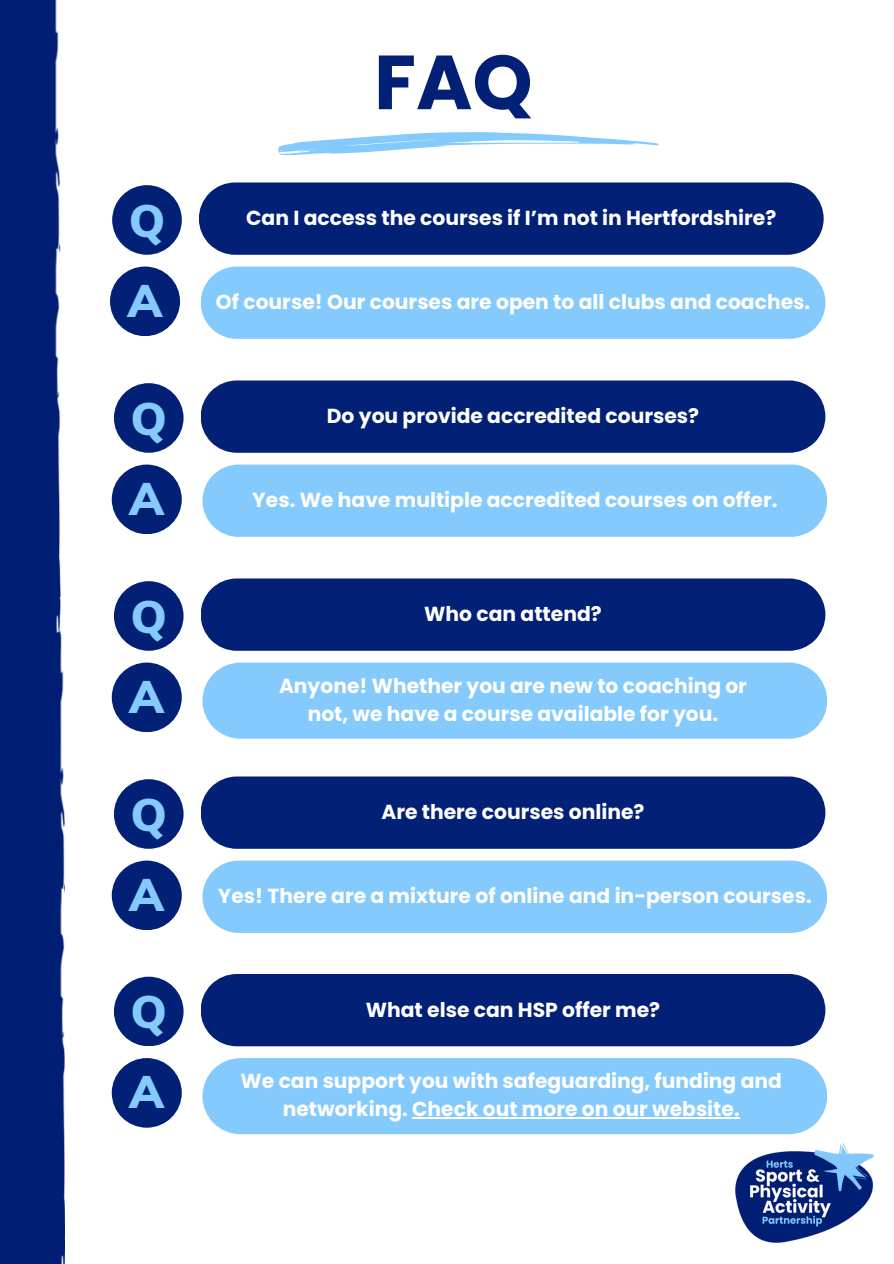
<style>
.page{position:relative;width:894px;height:1264px;background:#fff}
.page>*{position:absolute;margin:0;border:0;box-sizing:border-box;transform-origin:0 0}
.t1{font:700 76.5px "Poppins";color:#032077}
.t2{font:900 44.7px "Muli";color:#84cafc}
.t3{font:700 20.25px/28.2px "Poppins";color:#fff;text-align:center}
</style>
<div class="page">
<svg style="left:278px;top:132px;width:380px;height:23px"></svg>
<div style="left:0;top:631px;width:65px;height:632px;background:#001e73"></div>
<div style="left:0;top:0;width:60px;height:772px;background:#001e73"></div>
<img style="left:697px;top:1134px;width:177px;height:109px">
<div style="left:112px;top:185px;width:70px;height:70px;background:#032077;border-radius:50%"></div>
<div style="left:199px;top:182px;width:624px;height:73px;background:#032077"></div>
<div style="left:110px;top:266px;width:70px;height:70px;background:#032077;border-radius:50%"></div>
<div style="left:201px;top:266px;width:624px;height:73px;background:#84cafc"></div>
<div style="left:114px;top:383px;width:69px;height:70px;background:#032077;border-radius:50%"></div>
<div style="left:201px;top:380px;width:624px;height:73px;background:#032077"></div>
<div style="left:112px;top:464px;width:70px;height:70px;background:#032077;border-radius:50%"></div>
<div style="left:202px;top:464px;width:625px;height:73px;background:#84cafc"></div>
<div style="left:114px;top:581px;width:69px;height:69px;background:#032077;border-radius:50%"></div>
<div style="left:201px;top:578px;width:624px;height:72px;background:#032077"></div>
<div style="left:112px;top:662px;width:70px;height:70px;background:#032077;border-radius:50%"></div>
<div style="left:202px;top:662px;width:625px;height:76px;background:#84cafc"></div>
<div style="left:114px;top:779px;width:69px;height:69px;background:#032077;border-radius:50%"></div>
<div style="left:201px;top:776px;width:624px;height:72px;background:#032077"></div>
<div style="left:112px;top:860px;width:70px;height:70px;background:#032077;border-radius:50%"></div>
<div style="left:202px;top:860px;width:625px;height:72px;background:#84cafc"></div>
<div style="left:114px;top:976px;width:69px;height:70px;background:#032077;border-radius:50%"></div>
<div style="left:201px;top:974px;width:624px;height:72px;background:#032077"></div>
<div style="left:112px;top:1058px;width:70px;height:69px;background:#032077;border-radius:50%"></div>
<div style="left:202px;top:1058px;width:625px;height:76px;background:#84cafc"></div>
<hr style="left:412px;top:1117px;width:327px;height:1px;background:#fff">
<p class="t1" style="left:374px;top:29px;width:160px">FAQ</p>
<h1 class="t2" style="left:129px;top:192px;width:37px">Q</h1>
<p class="t3" style="left:246px;top:204px;width:531px">Can I access the courses if I’m not in Hertfordshire?</p>
<p class="t2" style="left:128px;top:272px;width:36px">A</p>
<p class="t3" style="left:216px;top:288px;width:595px">Of course! Our courses are open to all clubs and coaches.</p>
<p class="t2" style="left:131px;top:390px;width:37px">Q</p>
<p class="t3" style="left:327px;top:402px;width:373px">Do you provide accredited courses?</p>
<p class="t2" style="left:129px;top:470px;width:36px">A</p>
<p class="t3" style="left:252px;top:486px;width:526px">Yes. We have multiple accredited courses on offer.</p>
<p class="t2" style="left:131px;top:587px;width:37px">Q</p>
<p class="t3" style="left:424px;top:600px;width:179px">Who can attend?</p>
<p class="t2" style="left:129px;top:668px;width:36px">A</p>
<p class="t3" style="left:279px;top:671px;width:469px">Anyone! Whether you are new to coaching or not, we have a course available for you.</p>
<p class="t2" style="left:131px;top:785px;width:37px">Q</p>
<p class="t3" style="left:381px;top:798px;width:264px">Are there courses online?</p>
<p class="t2" style="left:129px;top:865px;width:36px">A</p>
<p class="t3" style="left:218px;top:882px;width:595px">Yes! There are a mixture of online and in-person courses.</p>
<p class="t2" style="left:131px;top:983px;width:37px">Q</p>
<p class="t3" style="left:366px;top:995px;width:296px">What else can HSP offer me?</p>
<p class="t2" style="left:129px;top:1063px;width:36px">A</p>
<p class="t3" style="left:240px;top:1066px;width:542px">We can support you with safeguarding, funding and networking. Check out more on our website.</p>
</div>
